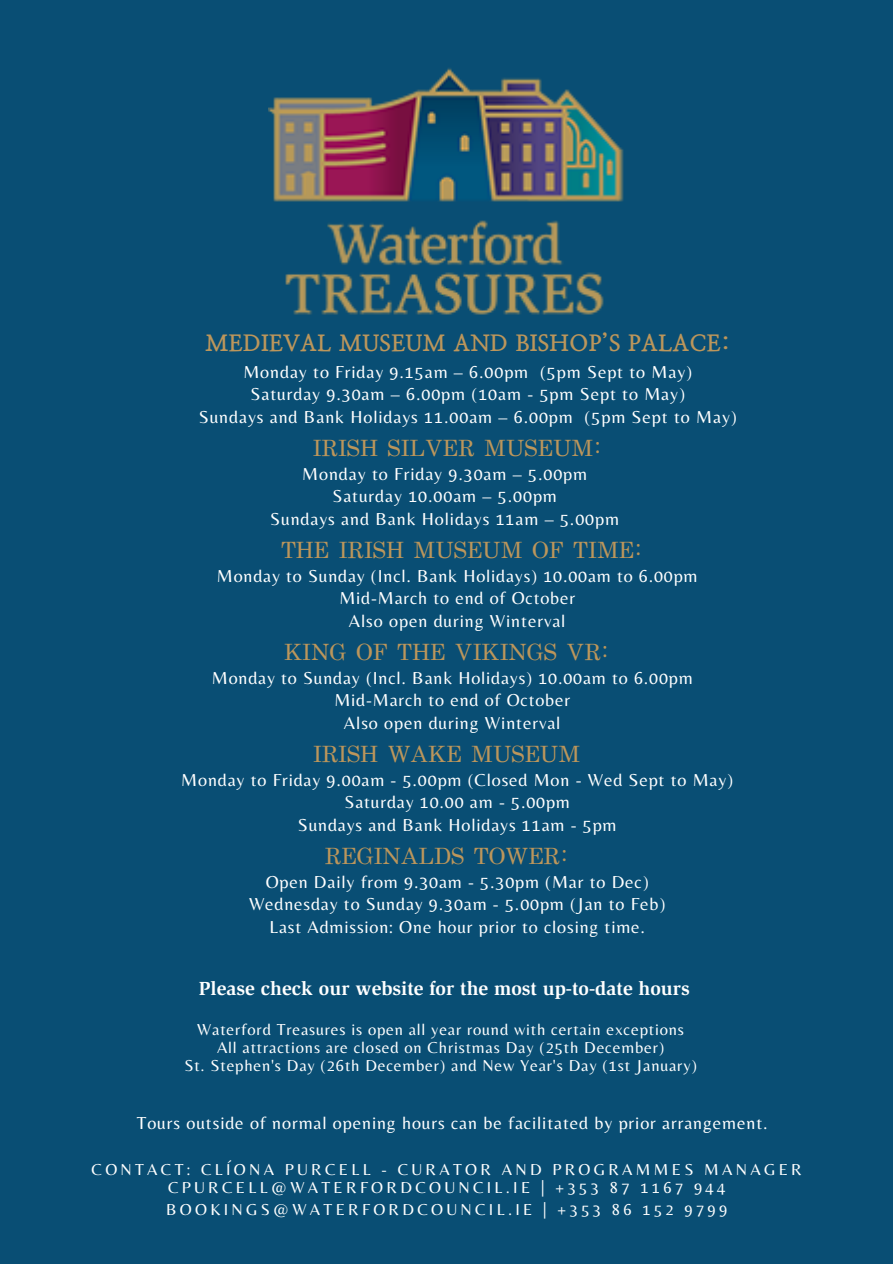
<style>
.page{position:relative;width:893px;height:1264px;background:#fff}
.page>*{position:absolute;margin:0;border:0;box-sizing:border-box;transform-origin:0 0}
.t1{font:22.5px "Apple Myungjo";letter-spacing:.025em;color:#bc965b}
.t2{font:800 22.5px "Nanum Myeongjo";letter-spacing:.025em;color:#bc965b}
.t3{font:700 19.5px "Slimbach Std";color:#fff}
.t4{font:18px/22.5px "Belleza";letter-spacing:.045em;color:#fff;text-align:center}
.t5{font:16.5px "Belleza";letter-spacing:.05em;color:#fff}
.t6{font:16.5px/18px "Belleza";letter-spacing:.2em;color:#fff;text-align:center}
</style>
<div class="page">
<div style="left:0;top:0;width:892px;height:1263px;background:#094e74"></div>
<img style="left:269px;top:68px;width:355px;height:247px">
<h1 class="t2" style="left:205px;top:330px;width:526px">MEDIEVAL MUSEUM AND BISHOP’S PALACE:</h1>
<h2 class="t4" style="left:199px;top:360px;width:539px">Monday to Friday 9.15am – 6.00pm (5pm Sept to May)<br>Saturday 9.30am – 6.00pm (10am - 5pm Sept to May)<br>Sundays and Bank Holidays 11.00am – 6.00pm (5pm Sept to May)</h2>
<h4 class="t1" style="left:313px;top:439px;width:290px">IRISH SILVER MUSEUM:</h4>
<h4 class="t4" style="left:270px;top:462px;width:350px">Monday to Friday 9.30am – 5.00pm<br>Saturday 10.00am – 5.00pm<br>Sundays and Bank Holidays 11am – 5.00pm</h4>
<h2 class="t1" style="left:281px;top:541px;width:362px">THE IRISH MUSEUM OF TIME:</h2>
<h2 class="t4" style="left:217px;top:564px;width:482px">Monday to Sunday (Incl. Bank Holidays) 10.00am to 6.00pm<br>Mid-March to end of October<br>Also open during Winterval</h2>
<h4 class="t1" style="left:284px;top:643px;width:326px">KING OF THE VIKINGS VR:</h4>
<h4 class="t4" style="left:212px;top:666px;width:482px">Monday to Sunday (Incl. Bank Holidays) 10.00am to 6.00pm<br>Mid-March to end of October<br>Also open during Winterval</h4>
<h2 class="t1" style="left:313px;top:745px;width:268px">IRISH WAKE MUSEUM</h2>
<h2 class="t4" style="left:181px;top:768px;width:553px">Monday to Friday 9.00am - 5.00pm (Closed Mon - Wed Sept to May)<br>Saturday 10.00 am - 5.00pm<br>Sundays and Bank Holidays 11am - 5pm</h2>
<h4 class="t1" style="left:325px;top:847px;width:244px">REGINALDS TOWER:</h4>
<h4 class="t4" style="left:249px;top:870px;width:418px">Open Daily from 9.30am - 5.30pm (Mar to Dec)<br>Wednesday to Sunday 9.30am - 5.00pm (Jan to Feb)<br>Last Admission: One hour prior to closing time.</h4>
<h3 class="t3" style="left:199px;top:980px;width:492px">Please check our website for the most up-to-date hours</h3>
<p class="t5" style="left:197px;top:1019px;width:488px">Waterford Treasures is open all year round with certain exceptions</p>
<p class="t5" style="left:217px;top:1037px;width:448px">All attractions are closed on Christmas Day (25th December)</p>
<p class="t5" style="left:184px;top:1055px;width:514px">St. Stephen's Day (26th December) and New Year's Day (1st January)</p>
<h4 class="t4" style="left:137px;top:1110px;width:632px">Tours outside of normal opening hours can be facilitated by prior arrangement.</h4>
<h5 class="t6" style="left:92px;top:1160px;width:711px">CONTACT: CLÍONA PURCELL - CURATOR AND PROGRAMMES MANAGER<br>CPURCELL@WATERFORDCOUNCIL.IE | +353 87 1167 944</h5>
<h5 class="t6" style="left:166px;top:1200px;width:563px">BOOKINGS@WATERFORDCOUNCIL.IE | +353 86 152 9799</h5>
</div>
